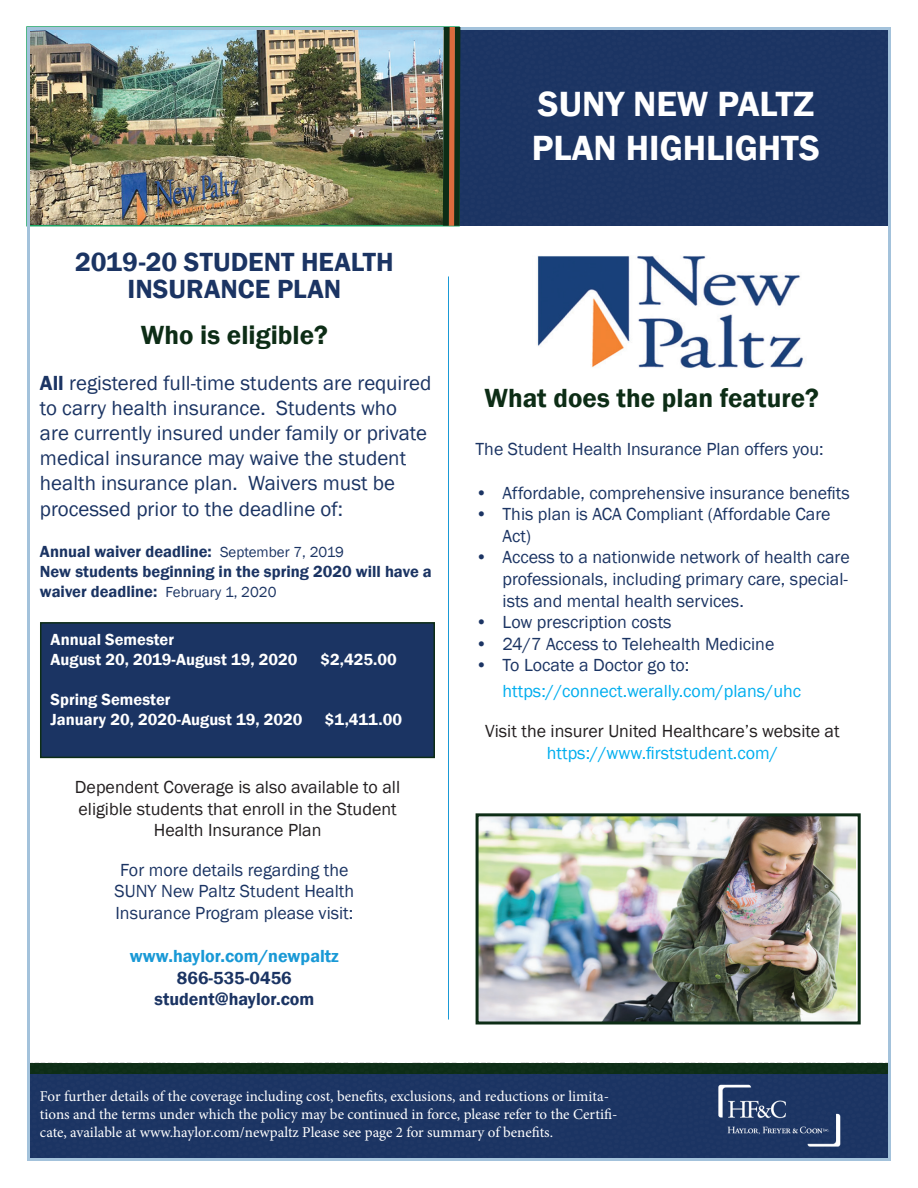
<style>
.page{position:relative;width:918px;height:1188px;background:#fff}
.page>*{position:absolute;margin:0;border:0;box-sizing:border-box;transform-origin:0 0}
.t1{font:600 36px "Franklin Gothic";color:#fff}
.t2{font:600 27px "Franklin Gothic";color:#0d2d16}
.t3{font:600 27px/27px "Franklin Gothic";color:#1b3463;text-align:center}
.t4{font:21px/25.2px "Franklin Gothic";color:#1b3463}
.t5{font:18px/21.6px "Franklin Gothic";color:#1b3463}
.t6{font:18px/21.6px "Franklin Gothic";color:#231f20;text-align:center}
.t7{font:18px "Franklin Gothic";color:#00aeef}
.t8{font:600 18px/21.6px "Franklin Gothic";color:#1b3463;text-align:center}
.t9{font:600 18px "Franklin Gothic";color:#1999d6}
.t10{font:600 16.5px/19.8px "Franklin Gothic";color:#1b3463}
.t11{font:600 16.5px/19.8px "Franklin Gothic";color:#fff}
.t12{font:15px/18px "Minion Pro";color:#fff}
.s1{font-weight:600}
.s2{font-weight:400;font-size:15px}
</style>
<div class="page">
<div style="left:458px;top:27px;width:433px;height:199px;background:#1c3563"></div>
<div style="left:28px;top:1074px;width:861px;height:86px;background:#1c3563"></div>
<div style="left:30px;top:1063px;width:861px;height:11px;background:#0e2e17"></div>
<img style="left:31px;top:31px;width:409px;height:192px">
<div style="left:26px;top:26px;width:434px;height:200px;border:2px solid #19a261"></div>
<img style="left:480px;top:817px;width:376px;height:203px">
<div style="left:476px;top:813px;width:385px;height:211px;border:3px solid #0d2d16"></div>
<hr style="left:448px;top:276px;width:1px;height:744px;background:#1999d6">
<svg style="left:440px;top:26px;width:23px;height:201px;background:#4f4b38"></svg>
<div style="left:40px;top:622px;width:395px;height:136px;background:#1b3463;border:2px solid #0d2d16"></div>
<img style="left:537px;top:256px;width:266px;height:112px">
<img style="left:708px;top:1084px;width:144px;height:77px">
<h2 class="t3" style="left:75px;top:249px;width:316px">2019-20 student Health insurance plan</h2>
<h2 class="t2" style="left:141px;top:319px;width:189px">Who is eligible?</h2>
<p class="t4" style="left:40px;top:370px;width:393px"><span class="s1">All</span> registered full-time students are required to carry health insurance. Students who<br>are currently insured under family or private medical insurance may waive the student health insurance plan. Waivers must be processed prior to the deadline of:</p>
<p class="t10" style="left:40px;top:542px;width:393px">Annual waiver deadline: <span class="s2">September 7, 2019<br></span>New students beginning in the spring 2020 will have a waiver deadline: <span class="s2">February 1, 2020</span></p>
<p class="t11" style="left:51px;top:630px;width:248px">Annual Semester<br>August 20, 2019-August 19, 2020</p>
<p class="t11" style="left:51px;top:690px;width:253px">Spring Semester<br>January 20, 2020-August 19, 2020</p>
<p class="t11" style="left:321px;top:650px;width:78px">$2,425.00</p>
<p class="t11" style="left:325px;top:709px;width:79px">$1,411.00</p>
<p class="t6" style="left:75px;top:776px;width:327px">Dependent Coverage is also available to all eligible students that enroll in the Student<br>Health Insurance Plan</p>
<p class="t5" style="left:115px;top:859px;width:241px;text-align:center">For more details regarding the<br>SUNY New Paltz Student Health<br>Insurance Program please visit:</p>
<p class="t9" style="left:130px;top:945px;width:211px">www.haylor.com/newpaltz</p>
<p class="t8" style="left:154px;top:967px;width:161px">866-535-0456 student@haylor.com</p>
<h1 class="t1" style="left:538px;top:82px;width:23px">SUN</h1>
<h1 class="t1" style="left:605px;top:82px;width:132px">Y NE W PALT</h1>
<h1 class="t1" style="left:793px;top:82px;width:22px">Z</h1>
<h1 class="t1" style="left:532px;top:125px;width:22px">PLAN</h1>
<h1 class="t1" style="left:626px;top:125px;width:176px">HIGHLIGHTS</h1>
<h2 class="t2" style="left:484px;top:381px;width:336px">What does the plan feature?</h2>
<p class="t5" style="left:476px;top:439px;width:350px">The Student Health Insurance Plan offers you:</p>
<p class="t5" style="left:476px;top:482px;width:376px">• Affordable, comprehensive insurance benefits</p>
<p class="t5" style="left:503px;top:504px;width:330px;text-indent:-27px">• This plan is ACA Compliant (Affordable Care<br>Act)</p>
<p class="t5" style="left:503px;top:547px;width:349px;text-align:justify;text-indent:-27px">• Access to a nationwide network of health care professionals, including primary care, special&shy;ists and mental health services.</p>
<p class="t5" style="left:476px;top:612px;width:198px">• Low prescription costs</p>
<p class="t5" style="left:476px;top:633px;width:300px">• 24/7 Access to Telehealth Medicine</p>
<p class="t5" style="left:476px;top:655px;width:215px">• To Locate a Doctor go to:</p>
<p class="t7" style="left:503px;top:679px;width:300px">https://connect.werally.com/plans/uhc</p>
<p class="t6" style="left:485px;top:721px;width:356px">Visit the insurer United Healthcare’s website at</p>
<p class="t7" style="left:547px;top:742px;width:233px">https://www.firststudent.com/</p>
<p class="t12" style="left:40px;top:1087px;width:579px">For further details of the coverage including cost, benefits, exclusions, and reductions or limita&shy;tions and the terms under which the policy may be continued in force, please refer to the Certifi&shy;cate, available at www.haylor.com/newpaltz Please see page 2 for summary of benefits.</p>
</div>
